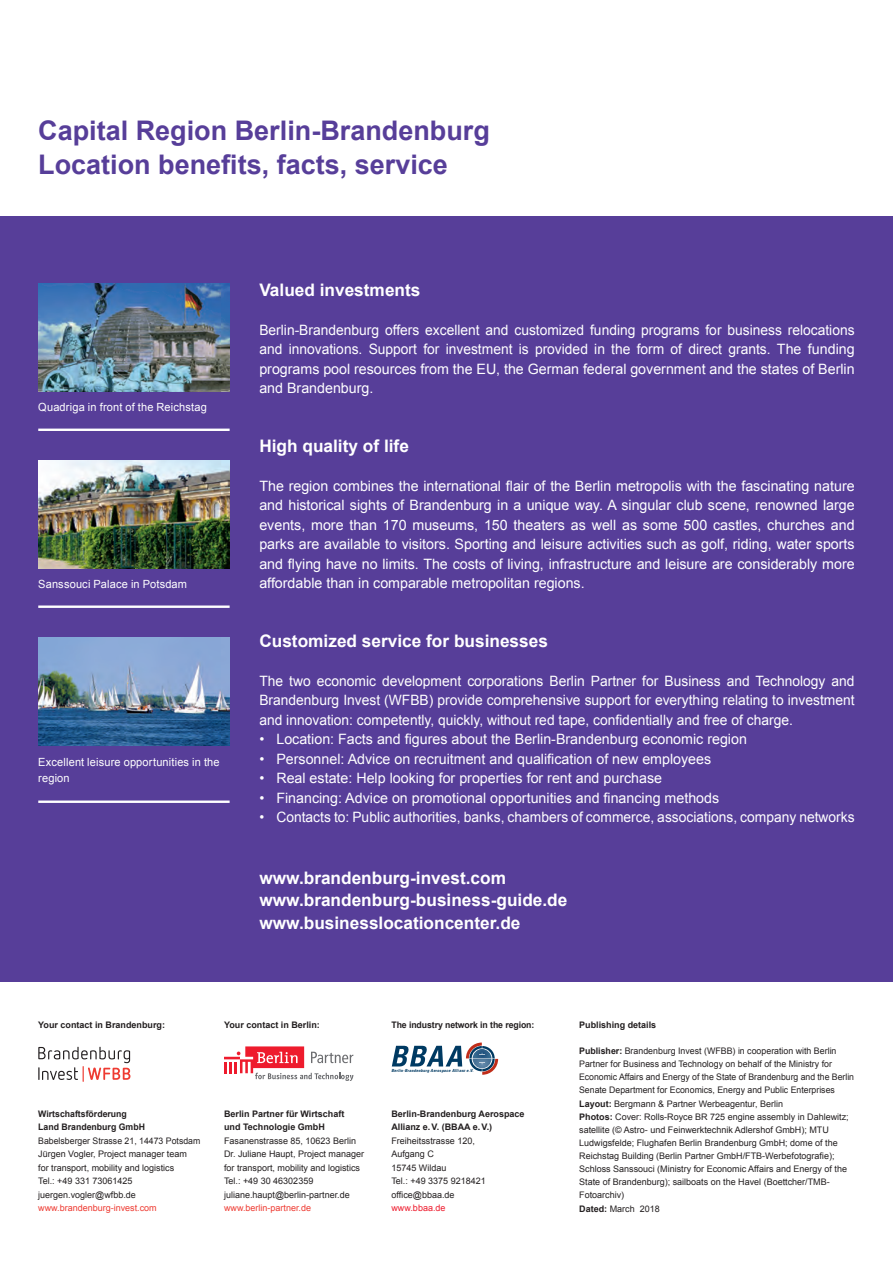
<style>
.page{position:relative;width:893px;height:1263px;background:#fff}
.page>*{position:absolute;margin:0;border:0;box-sizing:border-box;transform-origin:0 0}
.t1{font:700 27px/33.8px "Arial";color:#573e99}
.t2{font:700 17.25px/22.5px "Arial";color:#fff}
.t3{font:14.25px/19.5px "Arial";color:#fff;text-align:justify}
.t4{font:11.25px/16.5px "Arial";letter-spacing:.015em;color:#fff}
.t5{font:9px/13.5px "Arial";color:#231f20}
.t6{font:700 9px/13.5px "Arial";color:#231f20}
.t7{font:9px "Arial";color:#ee3b32}
.t8{font:9px "Arial";color:#ee1b2d}
.t9{font:italic 700 condensed 4.2px "Univers";letter-spacing:.05em;color:#003a62}
.s1{font-weight:700}
</style>
<div class="page">
<div style="left:0;top:217px;width:893px;height:765px;background:#573e99"></div>
<img style="left:38px;top:283px;width:192px;height:109px">
<img style="left:38px;top:460px;width:192px;height:108px">
<img style="left:38px;top:637px;width:192px;height:109px">
<hr style="left:38px;top:429px;width:192px;height:2px;background:#fff">
<hr style="left:38px;top:605px;width:192px;height:3px;background:#fff">
<hr style="left:38px;top:800px;width:192px;height:3px;background:#fff">
<svg style="left:392px;top:1042px;width:106px;height:33px"></svg>
<svg style="left:224px;top:1046px;width:129px;height:35px"></svg>
<svg style="left:38px;top:1047px;width:92px;height:34px"></svg>
<h1 class="t1" style="left:38px;top:114px;width:453px">Capital Region Berlin-Brandenburg<br>Location benefits, facts, service</h1>
<p class="t4" style="left:38px;top:399px;width:170px">Quadriga in front of the Reichstag</p>
<p class="t4" style="left:38px;top:576px;width:150px">Sanssouci Palace in Potsdam</p>
<p class="t4" style="left:38px;top:754px;width:183px">Excellent leisure opportunities in the region</p>
<p class="t2" style="left:259px;top:279px;width:163px">Valued investments</p>
<p class="t3" style="left:259px;top:320px;width:597px">Berlin-Brandenburg offers excellent and customized funding programs for business relocations and innovations. Support for investment is provided in the form of direct grants. The funding programs pool resources from the EU, the German federal government and the states of Berlin and Brandenburg.</p>
<p class="t2" style="left:259px;top:435px;width:151px">High quality of life</p>
<p class="t3" style="left:259px;top:476px;width:597px">The region combines the international flair of the Berlin metropolis with the fascinating nature and historical sights of Brandenburg in a unique way. A singular club scene, renowned large events, more than 170 museums, 150 theaters as well as some 500 castles, churches and parks are available to visitors. Sporting and leisure activities such as golf, riding, water sports and flying have no limits. The costs of living, infrastructure and leisure are considerably more affordable than in comparable metropolitan regions.</p>
<p class="t2" style="left:259px;top:630px;width:290px">Customized service for businesses</p>
<p class="t3" style="left:259px;top:671px;width:597px">The two economic development corporations Berlin Partner for Business and Technology and Brandenburg Invest (WFBB) provide comprehensive support for everything relating to investment and innovation: competently, quickly, without red tape, confidentially and free of charge.</p>
<p class="t3" style="left:259px;top:730px;width:489px">• Location: Facts and figures about the Berlin-Brandenburg economic region</p>
<p class="t3" style="left:259px;top:749px;width:453px">• Personnel: Advice on recruitment and qualification of new employees</p>
<p class="t3" style="left:259px;top:769px;width:404px">• Real estate: Help looking for properties for rent and purchase</p>
<p class="t3" style="left:259px;top:788px;width:461px">• Financing: Advice on promotional opportunities and financing methods</p>
<p class="t3" style="left:259px;top:808px;width:597px">• Contacts to: Public authorities, banks, chambers of commerce, associations, company networks</p>
<p class="t2" style="left:259px;top:867px;width:309px">www.brandenburg-invest.com www.brandenburg-business-guide.de www.businesslocationcenter.de</p>
<p class="t6" style="left:38px;top:1018px;width:128px">Your contact in Brandenburg:</p>
<p class="t6" style="left:224px;top:1018px;width:97px">Your contact in Berlin:</p>
<p class="t6" style="left:391px;top:1018px;width:145px">The industry network in the region:</p>
<p class="t6" style="left:38px;top:1107px;width:108px">Wirtschaftsförderung<br>Land Brandenburg GmbH</p>
<p class="t5" style="left:38px;top:1134px;width:164px">Babelsberger Strasse 21, 14473 Potsdam<br>Jürgen Vogler, Project manager team<br>for transport, mobility and logistics<br>Tel.: +49 331 73061425 juergen.vogler@wfbb.de</p>
<p class="t7" style="left:38px;top:1202px;width:120px">www.brandenburg-invest.com</p>
<p class="t6" style="left:224px;top:1107px;width:122px">Berlin Partner für Wirtschaft und Technologie GmbH</p>
<p class="t5" style="left:224px;top:1134px;width:142px">Fasanenstrasse 85, 10623 Berlin Dr. Juliane Haupt, Project manager for transport, mobility and logistics Tel.: +49 30 46302359 juliane.haupt@berlin-partner.de</p>
<p class="t7" style="left:224px;top:1202px;width:89px">www.berlin-partner.de</p>
<p class="t9" style="left:391px;top:1068px;width:83px">Berlin-Brandenburg Aerospace Allianz e.V.</p>
<p class="t6" style="left:391px;top:1107px;width:135px">Berlin-Brandenburg Aerospace<br>Allianz e.V. (BBAA e.V.)</p>
<p class="t5" style="left:391px;top:1134px;width:96px">Freiheitsstrasse 120,<br>Aufgang C<br>15745 Wildau<br>Tel.: +49 3375 9218421 office@bbaa.de</p>
<p class="t8" style="left:391px;top:1202px;width:56px">www.bbaa.de</p>
<p class="t6" style="left:579px;top:1018px;width:79px">Publishing details</p>
<p class="t5" style="left:579px;top:1044px;width:276px;line-height:13px"><span class="s1">Publisher:</span> Brandenburg Invest (WFBB) in cooperation with Berlin Partner for Business and Technology on behalf of the Ministry for Economic Affairs and Energy of the State of Brandenburg and the Berlin Senate Department for Economics, Energy and Public Enterprises <span class="s1">Layout:</span> Bergmann &amp; Partner Werbeagentur, Berlin<br><span class="s1">Photos:</span> Cover: Rolls-Royce BR 725 engine assembly in Dahlewitz; satellite (© Astro- und Feinwerktechnik Adlershof GmbH); MTU Ludwigsfelde; Flughafen Berlin Brandenburg GmbH; dome of the Reichstag Building (Berlin Partner GmbH/FTB-Werbefotografie); Schloss Sanssouci (Ministry for Economic Affairs and Energy of the State of Brandenburg); sailboats on the Havel (Boettcher/TMB-Fotoarchiv)<br><span class="s1">Dated:</span> March 2018</p>
</div>
